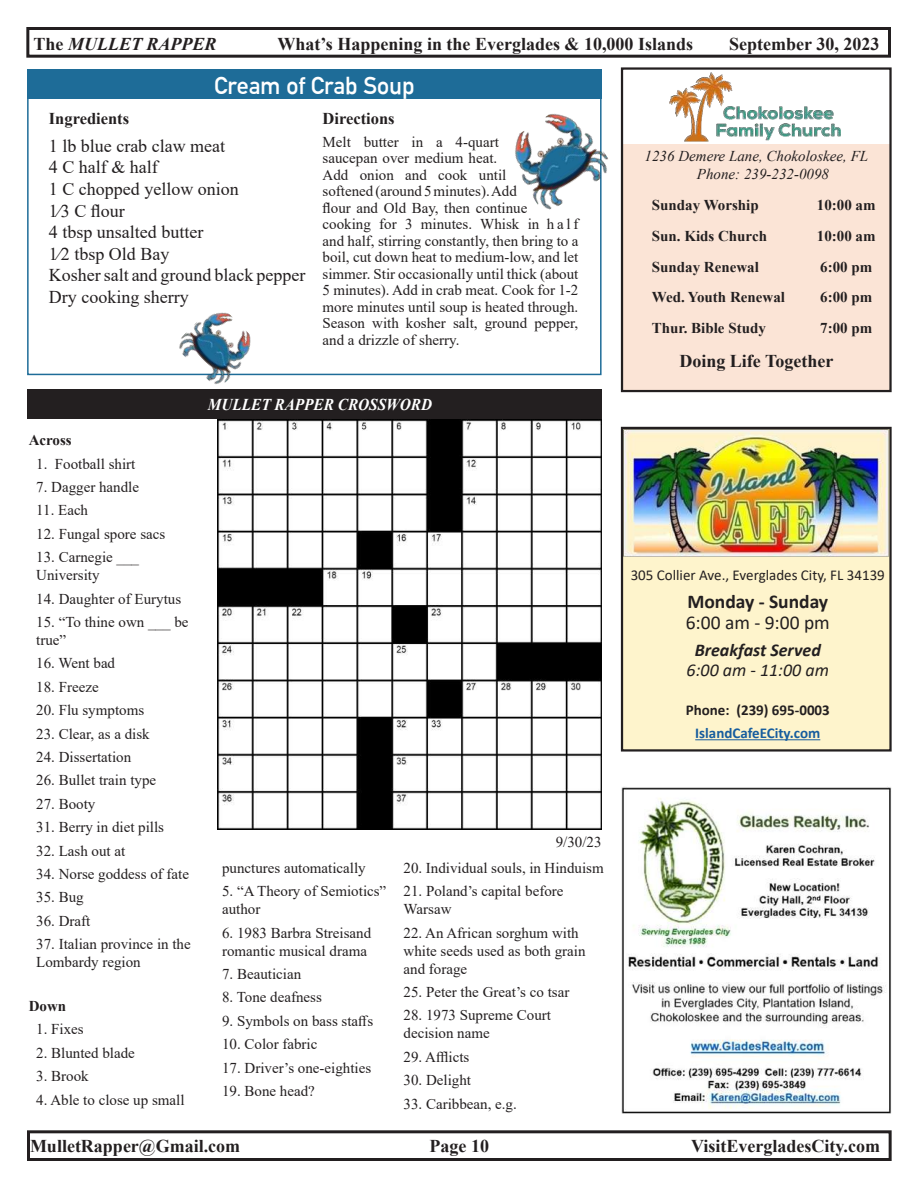
<style>
.page{position:relative;width:918px;height:1188px;background:#fff}
.page>*{position:absolute;margin:0;border:0;box-sizing:border-box;transform-origin:0 0}
.t1{font:24px "Alte DIN1451 Mittelschrift";color:#fff}
.t2{font:700 19.5px "Calibri";color:#231f20}
.t3{font:19.5px "Calibri";color:#231f20}
.t4{font:18px/21.6px "Times New Roman";color:#231f20}
.t5{font:700 18px "Times New Roman";color:#231f20}
.t6{font:italic 700 18px "Calibri";color:#231f20}
.t7{font:italic 700 18px "Times New Roman";color:#231f20}
.t8{font:italic 18px "Calibri";color:#231f20}
.t9{font:italic 700 16.5px "Times New Roman";color:#fff;scale:.93 1}
.t10{font:700 16.5px "Times New Roman";color:#231f20}
.t11{font:15px/16.5px "Times New Roman";color:#231f20}
.t12{font:700 15px "Times New Roman";color:#231f20}
.t13{font:italic 15px/18px "Times New Roman";color:#231f20}
.t14{font:15px "Calibri";color:#231f20}
.t15{font:700 15px "Calibri";color:#231f20}
.t16{font:700 15px "Calibri";color:#175d9e}
.s1{font-style:normal}
</style>
<div class="page">
<div style="left:27px;top:389px;width:575px;height:30px;background:#231f20"></div>
<img style="left:622px;top:786px;width:270px;height:328px">
<div style="left:622px;top:144px;width:269px;height:245px;background:#fbe4d6"></div>
<div style="left:621px;top:67px;width:271px;height:325px;border:2px solid #231f20"></div>
<img style="left:669px;top:72px;width:172px;height:69px">
<div style="left:622px;top:428px;width:269px;height:322px;background:#fef4cc"></div>
<div style="left:621px;top:427px;width:271px;height:325px;border:2px solid #231f20"></div>
<img style="left:624px;top:430px;width:265px;height:127px">
<hr style="left:695px;top:739px;width:125px;height:1px;background:#175d9e">
<div style="left:27px;top:97px;width:575px;height:278px;border:2px solid #1e6c98"></div>
<div style="left:27px;top:69px;width:575px;height:30px;background:#1e6c98"></div>
<img style="left:217px;top:419px;width:385px;height:410px">
<img style="left:515px;top:101px;width:93px;height:114px">
<img style="left:174px;top:312px;width:88px;height:72px">
<div style="left:27px;top:1130px;width:865px;height:31px;border:3px solid #231f20"></div>
<div style="left:26px;top:27px;width:865px;height:31px;border:3px solid #231f20"></div>
<p class="t7" style="left:34px;top:31px;width:185px"><span class="s1">The</span> MULLET RAPPER</p>
<p class="t5" style="left:278px;top:31px;width:417px">What’s Happening in the Everglades &amp; 10,000 Islands</p>
<p class="t5" style="left:729px;top:31px;width:152px">September 30, 2023</p>
<h1 class="t1" style="left:214px;top:71px;width:202px">Cream of Crab Soup</h1>
<p class="t10" style="left:49px;top:106px;width:82px">Ingredients</p>
<p class="t4" style="left:49px;top:134px;width:258px">1 lb blue crab claw meat<br>4 C half &amp; half<br>1 C chopped yellow onion<br>1⁄3 C flour<br>4 tbsp unsalted butter<br>1⁄2 tbsp Old Bay<br>Kosher salt and ground black pepper<br>Dry cooking sherry</p>
<p class="t10" style="left:323px;top:106px;width:74px">Directions</p>
<p class="t11" style="left:323px;top:133px;width:257px">Melt butter in a 4-quart<br>saucepan over medium heat.<br>Add onion and cook until<br>softened (around 5 minutes). Add<br>flour and Old Bay, then continue cooking for 3 minutes. Whisk in h a l f and half, stirring constantly, then bring to a boil, cut down heat to medium-low, and let simmer. Stir occasionally until thick (about 5 minutes). Add in crab meat. Cook for 1-2 more minutes until soup is heated through.<br>Season with kosher salt, ground pepper, and a drizzle of sherry.</p>
<p class="t12" style="left:29px;top:429px;width:45px">Across</p>
<p class="t11" style="left:36px;top:455px;width:101px">1. Football shirt</p>
<p class="t11" style="left:36px;top:478px;width:104px">7. Dagger handle</p>
<p class="t11" style="left:36px;top:502px;width:53px">11. Each</p>
<p class="t11" style="left:36px;top:525px;width:131px">12. Fungal spore sacs</p>
<p class="t11" style="left:36px;top:548px;width:104px;line-height:18px">13. Carnegie ___<br>University</p>
<p class="t11" style="left:36px;top:590px;width:146px">14. Daughter of Eurytus</p>
<p class="t11" style="left:36px;top:612px;width:154px;line-height:18px">15. “To thine own ___ be true”</p>
<p class="t11" style="left:36px;top:655px;width:80px">16. Went bad</p>
<p class="t11" style="left:36px;top:678px;width:64px">18. Freeze</p>
<p class="t11" style="left:36px;top:701px;width:109px">20. Flu symptoms</p>
<p class="t11" style="left:36px;top:725px;width:115px">23. Clear, as a disk</p>
<p class="t11" style="left:36px;top:748px;width:96px">24. Dissertation</p>
<p class="t11" style="left:36px;top:772px;width:121px">26. Bullet train type</p>
<p class="t11" style="left:36px;top:795px;width:61px">27. Booty</p>
<p class="t11" style="left:36px;top:818px;width:129px">31. Berry in diet pills</p>
<p class="t11" style="left:36px;top:842px;width:91px">32. Lash out at</p>
<p class="t11" style="left:36px;top:865px;width:154px">34. Norse goddess of fate</p>
<p class="t11" style="left:36px;top:889px;width:49px">35. Bug</p>
<p class="t11" style="left:36px;top:912px;width:56px">36. Draft</p>
<p class="t11" style="left:36px;top:935px;width:156px;line-height:18px">37. Italian province in the<br>Lombardy region</p>
<p class="t12" style="left:29px;top:995px;width:39px">Down</p>
<p class="t11" style="left:36px;top:1021px;width:49px">1. Fixes</p>
<p class="t11" style="left:36px;top:1044px;width:100px">2. Blunted blade</p>
<p class="t11" style="left:36px;top:1067px;width:54px">3. Brook</p>
<p class="t11" style="left:36px;top:1091px;width:150px">4. Able to close up small</p>
<p class="t9" style="left:208px;top:393px;width:243px">MULLET RAPPER CROSSWORD</p>
<p class="t11" style="left:556px;top:833px;width:47px">9/30/23</p>
<p class="t11" style="left:222px;top:859px;width:145px">punctures automatically</p>
<p class="t11" style="left:222px;top:882px;width:166px;line-height:18px">5. “A Theory of Semiotics” author</p>
<p class="t11" style="left:222px;top:923px;width:151px;line-height:18px">6. 1983 Barbra Streisand romantic musical drama</p>
<p class="t11" style="left:222px;top:965px;width:81px">7. Beautician</p>
<p class="t11" style="left:222px;top:989px;width:101px">8. Tone deafness</p>
<p class="t11" style="left:222px;top:1012px;width:153px">9. Symbols on bass staffs</p>
<p class="t11" style="left:222px;top:1035px;width:97px">10. Color fabric</p>
<p class="t11" style="left:222px;top:1059px;width:151px">17. Driver’s one-eighties</p>
<p class="t11" style="left:222px;top:1082px;width:94px">19. Bone head?</p>
<p class="t11" style="left:404px;top:859px;width:202px">20. Individual souls, in Hinduism</p>
<p class="t11" style="left:404px;top:882px;width:161px;line-height:18px">21. Poland’s capital before<br>Warsaw</p>
<p class="t11" style="left:404px;top:923px;width:184px;line-height:18px">22. An African sorghum with white seeds used as both grain and forage</p>
<p class="t11" style="left:404px;top:983px;width:167px">25. Peter the Great’s co tsar</p>
<p class="t11" style="left:404px;top:1006px;width:149px;line-height:18px">28. 1973 Supreme Court decision name</p>
<p class="t11" style="left:404px;top:1048px;width:67px">29. Afflicts</p>
<p class="t11" style="left:404px;top:1071px;width:69px">30. Delight</p>
<p class="t11" style="left:404px;top:1095px;width:115px">33. Caribbean, e.g.</p>
<p class="t13" style="left:697px;top:147px;width:173px;text-indent:-52px">1236 Demere Lane, Chokoloskee, FL<br>Phone: 239-232-0098</p>
<p class="t12" style="left:652px;top:194px;width:108px">Sunday Worship</p>
<p class="t12" style="left:817px;top:194px;width:60px">10:00 am</p>
<p class="t12" style="left:652px;top:225px;width:117px">Sun. Kids Church</p>
<p class="t12" style="left:817px;top:225px;width:60px">10:00 am</p>
<p class="t12" style="left:652px;top:256px;width:109px">Sunday Renewal</p>
<p class="t12" style="left:820px;top:256px;width:54px">6:00 pm</p>
<p class="t12" style="left:652px;top:287px;width:135px">Wed. Youth Renewal</p>
<p class="t12" style="left:820px;top:287px;width:54px">6:00 pm</p>
<p class="t12" style="left:652px;top:317px;width:116px">Thur. Bible Study</p>
<p class="t12" style="left:820px;top:317px;width:54px">7:00 pm</p>
<p class="t5" style="left:679px;top:348px;width:156px">Doing Life Together</p>
<p class="t14" style="left:631px;top:564px;width:256px">305 Collier Ave., Everglades City, FL 34139</p>
<h2 class="t2" style="left:687px;top:588px;width:142px">Monday - Sunday</h2>
<h2 class="t3" style="left:686px;top:609px;width:146px">6:00 am - 9:00 pm</h2>
<p class="t6" style="left:695px;top:637px;width:128px">Breakfast Served</p>
<p class="t8" style="left:687px;top:658px;width:144px">6:00 am - 11:00 am</p>
<p class="t15" style="left:686px;top:699px;width:146px">Phone: (239) 695-0003</p>
<p class="t16" style="left:695px;top:723px;width:127px">IslandCafeECity.com</p>
<p class="t5" style="left:30px;top:1133px;width:212px">MulletRapper@Gmail.com</p>
<p class="t5" style="left:691px;top:1133px;width:190px">VisitEvergladesCity.com</p>
<p class="t5" style="left:430px;top:1133px;width:61px">Page 10</p>
</div>
